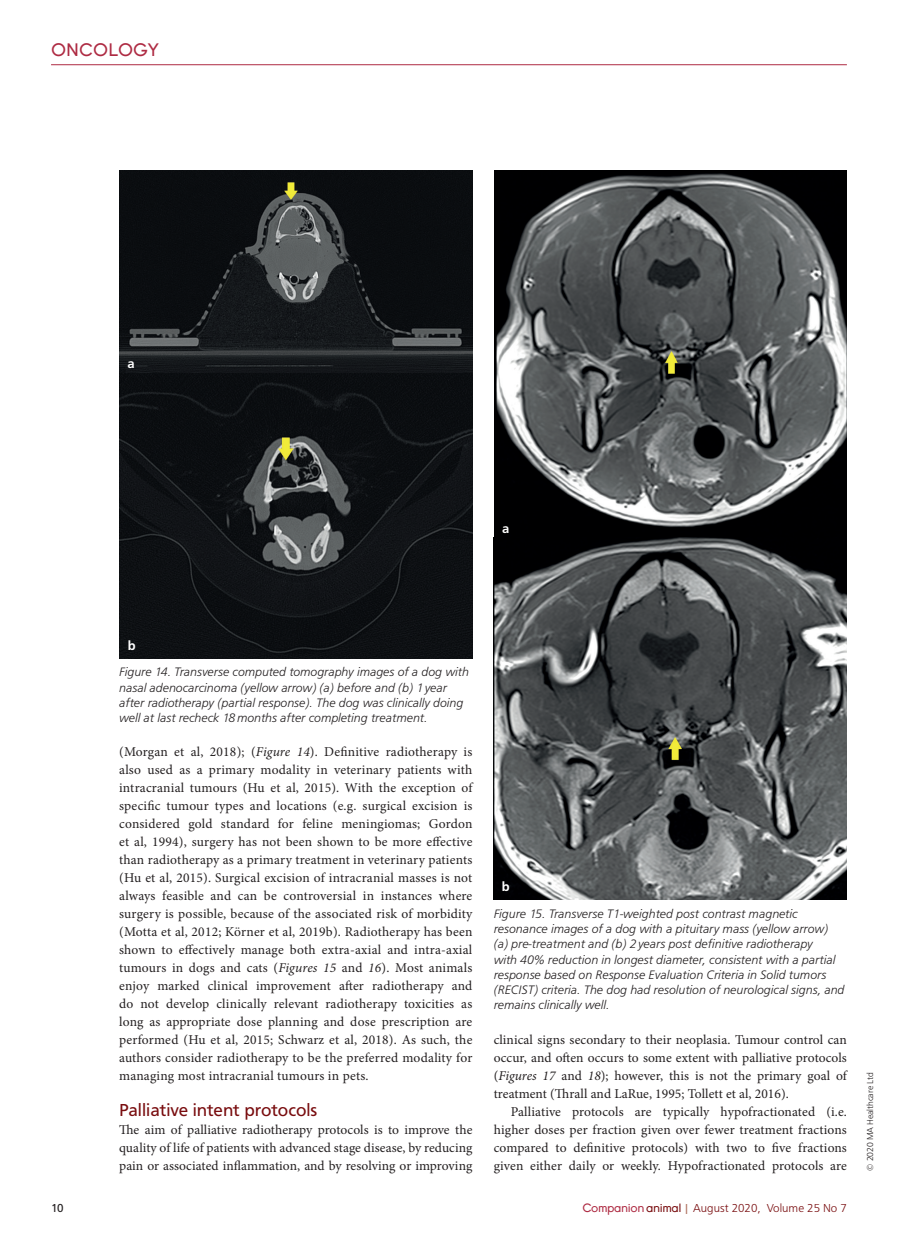
<style>
.page{position:relative;width:915px;height:1242px;background:#fff}
.page>*{position:absolute;margin:0;border:0;box-sizing:border-box;transform-origin:0 0}
.head_A{font:18px "Frutus T";color:#790d0f}
.t1{font:18px "Young";color:#ae2b43}
.body_text{font:13.5px/18px "Minion Pro";letter-spacing:.01em;color:#231f20;text-align:justify}
.body_no_indent{font:13.5px/18px "Minion Pro";letter-spacing:.005em;color:#231f20;text-align:justify}
.t2{font:500 13.5px "Frutus T";color:#fff}
.t3{font:italic 300 12.75px/15.3px "Frutus T";color:#231f20}
.t4{font:300 12px "Frutus T";color:#790d0f}
.t5{font:12px "Frutus T";color:#231f20}
.t6{font:300 9px "Frutus T";letter-spacing:-.01em;color:#231f20}
.s1{font-style:italic}
.s2{font-family:"Young";font-weight:400;color:#ae2b43}
.s3{font-family:"Young";font-weight:400}
.s4{font-weight:400;color:#b17463}
</style>
<div class="page">
<hr style="left:51px;top:64px;width:795px;height:1px;background:#ae2b43">
<img style="left:119px;top:170px;width:353px;height:203px">
<img style="left:119px;top:373px;width:353px;height:285px">
<img style="left:494px;top:170px;width:352px;height:367px">
<img style="left:493px;top:537px;width:353px;height:362px">
<h1 class="t1" style="left:51px;top:40px;width:109px">Onco logy</h1>
<p class="t2" style="left:127px;top:355px;width:9px">a</p>
<p class="t2" style="left:502px;top:521px;width:9px">a</p>
<p class="t2" style="left:128px;top:638px;width:9px">b</p>
<p class="t3" style="left:119px;top:664px;width:351px">Figure 14. Transverse computed tomography images of a dog with nasal adenocarcinoma (yellow arrow) (a) before and (b) 1year after radiotherapy (partial response). The dog was clinically doing well at last recheck 18months after completing treatment.</p>
<p class="body_text" style="left:119px;top:743px;width:354px">(Morgan et al, 2018); (<span class="s1">Figure 14</span>). Definitive radiotherapy is also used as a primary modality in veterinary patients with intracranial tumours (Hu et al, 2015). With the exception of specific tumour types and locations (e.g. surgical excision is considered gold standard for feline meningiomas; Gordon et al, 1994), surgery has not been shown to be more effective than radiotherapy as a primary treatment in veterinary patients (Hu et al, 2015). Surgical excision of intracranial masses is not always feasible and can be controversial in instances where surgery is possible, because of the associated risk of morbidity (Motta et al, 2012; Körner et al, 2019b). Radiotherapy has been shown to effectively manage both extra-axial and intra-axial tumours in dogs and cats (<span class="s1">Figures 15</span> and <span class="s1">16</span>). Most animals enjoy marked clinical improvement after radiotherapy and do not develop clinically relevant radiotherapy toxicities as long as appropriate dose planning and dose prescription are performed (Hu et al, 2015; Schwarz et al, 2018). As such, the authors consider radiotherapy to be the preferred modality for managing most intracranial tumours in pets.</p>
<p class="head_A" style="left:119px;top:1100px;width:200px">Palliative intent protocols</p>
<p class="body_no_indent" style="left:119px;top:1121px;width:354px">The aim of palliative radiotherapy protocols is to improve the quality of life of patients with advanced stage disease, by reducing pain or associated inflammation, and by resolving or improving</p>
<p class="t2" style="left:501px;top:878px;width:9px">b</p>
<p class="t3" style="left:493px;top:905px;width:352px">Figure 15. Transverse T1-weighted post contrast magnetic resonance images of a dog with a pituitary mass (yellow arrow) (a) pre-treatment and (b) 2years post definitive radiotherapy<br>with 40% reduction in longest diameter, consistent with a partial response based on Response Evaluation Criteria in Solid tumors (RECIST) criteria. The dog had resolution of neurological signs, and remains clinically well.</p>
<p class="body_no_indent" style="left:493px;top:1031px;width:354px">clinical signs secondary to their neoplasia. Tumour control can occur, and often occurs to some extent with palliative protocols (<span class="s1">Figures 17</span> and <span class="s1">18</span>); however, this is not the primary goal of treatment (Thrall and LaRue, 1995; Tollett et al, 2016).</p>
<p class="body_text" style="left:493px;top:1103px;width:354px;text-indent:17px">Palliative protocols are typically hypofractionated (i.e. higher doses per fraction given over fewer treatment fractions compared to definitive protocols) with two to five fractions given either daily or weekly. Hypofractionated protocols are</p>
<p class="t5" style="left:51px;top:1200px;width:14px">10</p>
<p class="t4" style="left:582px;top:1200px;width:266px"><span class="s2">Companion</span> <span class="s3">animal</span> <span class="s4">|</span> August 2020, Volume 25 No 7</p>
<p class="t6" style="left:864px;top:1170px;width:100px;rotate:-90deg">© 2020 MA Healthcare Ltd</p>
</div>
